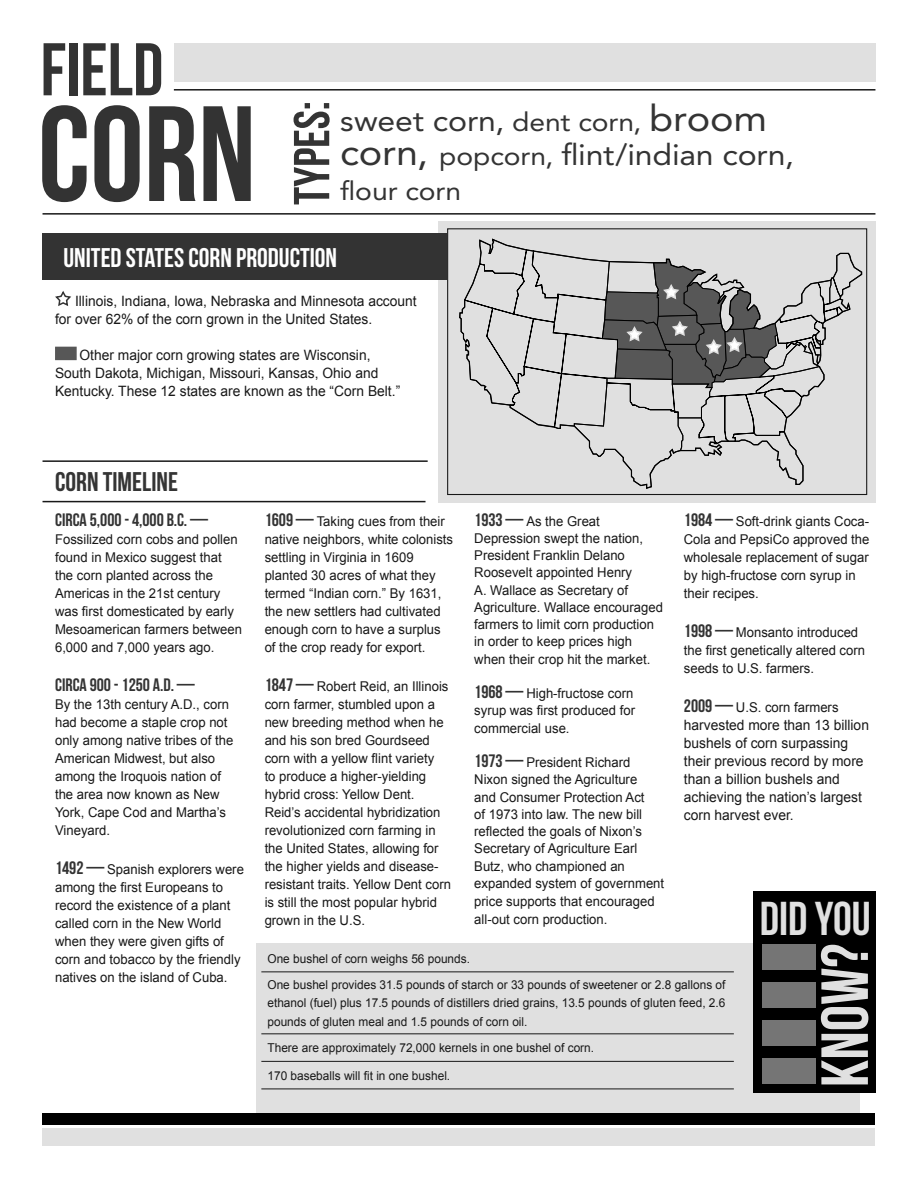
<style>
.page{position:relative;width:918px;height:1188px;background:#fff}
.page>*{position:absolute;margin:0;border:0;box-sizing:border-box;transform-origin:0 0}
.t1{font:135.3px "Bebas Neue";color:#333}
.t2{font:74.4px "Bebas Neue";color:#333}
.t3{font:66.45px "Bebas Neue";color:#e0e0e0}
.t4{font:50.4px "Bebas Neue";color:#343434}
.t5{font:47.4px "Bebas Neue";color:#e0e0e0}
.t6{font:29.4px/34.7px "Avenir";letter-spacing:-.005em;color:#343434;scale:1.09 1}
.HEAD{font:27px "Bebas Neue";color:#fff}
.HEAD-2{font:27px "Bebas Neue";color:#343434}
.t7{font:25.95px "Avenir";letter-spacing:-.005em;color:#343434;scale:1.09 1}
.TIMELINE_HEAD{font:18px "Bebas Neue";color:#333}
.BODY{font:14.25px/18px "Arial";color:#181818}
.TIMELINE_HEAD-2{font:14.25px/18px "Arial";color:#181818}
.TIMELINE_HEAD-3{font:13.5px/18px "Arial";color:#181818}
.BODY-2{font:13.5px/18px "Arial";color:#181818}
.BODY-3{font:12.3px/18.3px "Arial";color:#181818;text-align:justify}
.s1{font-size:25.95px}
.s2{font-size:36.45px}
.s3{font-family:"Bebas Neue";font-size:18px;color:#333}
</style>
<div class="page">
<div style="left:438px;top:221px;width:437px;height:282px;background:#e0e0e0"></div>
<div style="left:447px;top:228px;width:420px;height:267px;border:1px solid #181818"></div>
<svg style="left:459px;top:238px;width:404px;height:191px"></svg>
<div style="left:256px;top:943px;width:604px;height:172px;background:#e0e0e0"></div>
<div style="left:43px;top:1128px;width:832px;height:17px;background:#e0e0e0"></div>
<div style="left:43px;top:1113px;width:832px;height:11px;background:#000"></div>
<svg style="left:55px;top:291px;width:16px;height:15px"></svg>
<div style="left:55px;top:347px;width:22px;height:13px;background:#575757"></div>
<div style="left:43px;top:234px;width:404px;height:46px;background:#333"></div>
<hr style="left:43px;top:460px;width:385px;height:2px;background:#181818">
<hr style="left:43px;top:501px;width:383px;height:1px;background:#181818">
<div style="left:754px;top:891px;width:122px;height:202px;background:#000"></div>
<div style="left:762px;top:945px;width:53px;height:25px;background:#757575"></div>
<div style="left:762px;top:983px;width:53px;height:25px;background:#757575"></div>
<div style="left:762px;top:1020px;width:53px;height:25px;background:#757575"></div>
<div style="left:762px;top:1058px;width:53px;height:25px;background:#757575"></div>
<hr style="left:261px;top:971px;width:473px;height:1px;background:#181818">
<hr style="left:261px;top:1033px;width:473px;height:1px;background:#181818">
<hr style="left:261px;top:1061px;width:473px;height:1px;background:#181818">
<hr style="left:261px;top:1089px;width:473px;height:1px;background:#181818">
<hr style="left:43px;top:213px;width:832px;height:2px;background:#181818">
<hr style="left:174px;top:89px;width:701px;height:2px;background:#181818">
<div style="left:174px;top:44px;width:702px;height:38px;background:#e0e0e0"></div>
<svg style="left:573px;top:259px;width:277px;height:230px"></svg>
<p class="t2" style="left:41px;top:29px;width:124px">FIELD</p>
<p class="t1" style="left:38px;top:80px;width:219px">CORN</p>
<p class="t4" style="left:284px;top:205px;width:105px;rotate:-90deg">TYPES:</p>
<p class="t6" style="left:340px;top:103px;width:418px">sweet corn, <span class="s1">dent corn,</span> <span class="s2">broom corn,</span> <span class="s1">popcorn,</span> flint/indian corn,</p>
<p class="t7" style="left:340px;top:176px;width:112px">flour corn</p>
<p class="HEAD" style="left:64px;top:243px;width:275px">UNITED STATES CORN PRODUCTION</p>
<p class="BODY" style="left:55px;top:292px;width:363px;text-indent:20px">Illinois, Indiana, Iowa, Nebraska and Minnesota account for over 62% of the corn grown in the United States.</p>
<p class="BODY" style="left:55px;top:346px;width:347px;text-indent:24px">Other major corn growing states are Wisconsin,<br>South Dakota, Michigan, Missouri, Kansas, Ohio and<br>Kentucky. These 12 states are known as the “Corn Belt.”</p>
<p class="HEAD-2" style="left:55px;top:467px;width:124px">CORN TIMELINE</p>
<p class="TIMELINE_HEAD" style="left:55px;top:509px;width:154px">CIRCA 5,000 - 4,000 B.C. —</p>
<p class="BODY-2" style="left:55px;top:530px;width:189px">Fossilized corn cobs and pollen found in Mexico suggest that the corn planted across the<br>Americas in the 21st century was first domesticated by early<br>Mesoamerican farmers between<br>6,000 and 7,000 years ago.</p>
<p class="TIMELINE_HEAD" style="left:55px;top:674px;width:141px">CIRCA 900 - 1250 A.D. —</p>
<p class="BODY-2" style="left:55px;top:695px;width:180px">By the 13th century A.D., corn had become a staple crop not only among native tribes of the<br>American Midwest, but also among the Iroquois nation of the area now known as New<br>York, Cape Cod and Martha’s<br>Vineyard.</p>
<p class="TIMELINE_HEAD-3" style="left:55px;top:860px;width:190px"><span class="s3">1492 —</span> Spanish explorers were among the first Europeans to record the existence of a plant called corn in the New World when they were given gifts of corn and tobacco by the friendly natives on the island of Cuba.</p>
<p class="TIMELINE_HEAD-3" style="left:265px;top:512px;width:190px"><span class="s3">1609 —</span> Taking cues from their native neighbors, white colonists settling in Virginia in 1609 planted 30 acres of what they termed “Indian corn.” By 1631, the new settlers had cultivated enough corn to have a surplus of the crop ready for export.</p>
<p class="TIMELINE_HEAD-3" style="left:265px;top:677px;width:188px"><span class="s3">1847 —</span> Robert Reid, an Illinois corn farmer, stumbled upon a new breeding method when he and his son bred Gourdseed corn with a yellow flint variety<br>to produce a higher-yielding hybrid cross: Yellow Dent.<br>Reid’s accidental hybridization revolutionized corn farming in the United States, allowing for the higher yields and disease&shy;resistant traits. Yellow Dent corn is still the most popular hybrid grown in the U.S.</p>
<p class="TIMELINE_HEAD-3" style="left:474px;top:512px;width:190px;line-height:17.2px"><span class="s3">1933 —</span> As the Great<br>Depression swept the nation,<br>President Franklin Delano<br>Roosevelt appointed Henry<br>A. Wallace as Secretary of<br>Agriculture. Wallace encouraged farmers to limit corn production in order to keep prices high when their crop hit the market.</p>
<p class="TIMELINE_HEAD-3" style="left:474px;top:685px;width:162px;line-height:17.2px"><span class="s3">1968 —</span> High-fructose corn syrup was first produced for commercial use.</p>
<p class="TIMELINE_HEAD-3" style="left:474px;top:754px;width:191px;line-height:17.4px"><span class="s3">1973 —</span> President Richard<br>Nixon signed the Agriculture<br>and Consumer Protection Act<br>of 1973 into law. The new bill reflected the goals of Nixon’s<br>Secretary of Agriculture Earl<br>Butz, who championed an expanded system of government price supports that encouraged all-out corn production.</p>
<p class="TIMELINE_HEAD-3" style="left:684px;top:512px;width:187px"><span class="s3">1984 —</span> Soft-drink giants Coca-<br>Cola and PepsiCo approved the wholesale replacement of sugar by high-fructose corn syrup in their recipes.</p>
<p class="TIMELINE_HEAD-3" style="left:684px;top:623px;width:183px"><span class="s3">1998 —</span> Monsanto introduced the first genetically altered corn seeds to U.S. farmers.</p>
<p class="TIMELINE_HEAD-3" style="left:684px;top:698px;width:156px"><span class="s3">2009 —</span> U.S. corn farmers</p>
<p class="TIMELINE_HEAD-2" style="left:684px;top:716px;width:187px">harvested more than 13 billion bushels of corn surpassing their previous record by more than a billion bushels and achieving the nation’s largest corn harvest ever.</p>
<p class="t5" style="left:760px;top:892px;width:112px">DID YOU</p>
<p class="BODY-3" style="left:267px;top:949px;width:204px">One bushel of corn weighs 56 pounds.</p>
<p class="BODY-3" style="left:267px;top:976px;width:460px">One bushel provides 31.5 pounds of starch or 33 pounds of sweetener or 2.8 gallons of ethanol (fuel) plus 17.5 pounds of distillers dried grains, 13.5 pounds of gluten feed, 2.6 pounds of gluten meal and 1.5 pounds of corn oil.</p>
<p class="BODY-3" style="left:267px;top:1039px;width:328px">There are approximately 72,000 kernels in one bushel of corn.</p>
<p class="BODY-3" style="left:267px;top:1066px;width:184px">170 baseballs will fit in one bushel.</p>
<p class="t3" style="left:808px;top:1087px;width:145px;rotate:-90deg">KNOW?</p>
</div>
